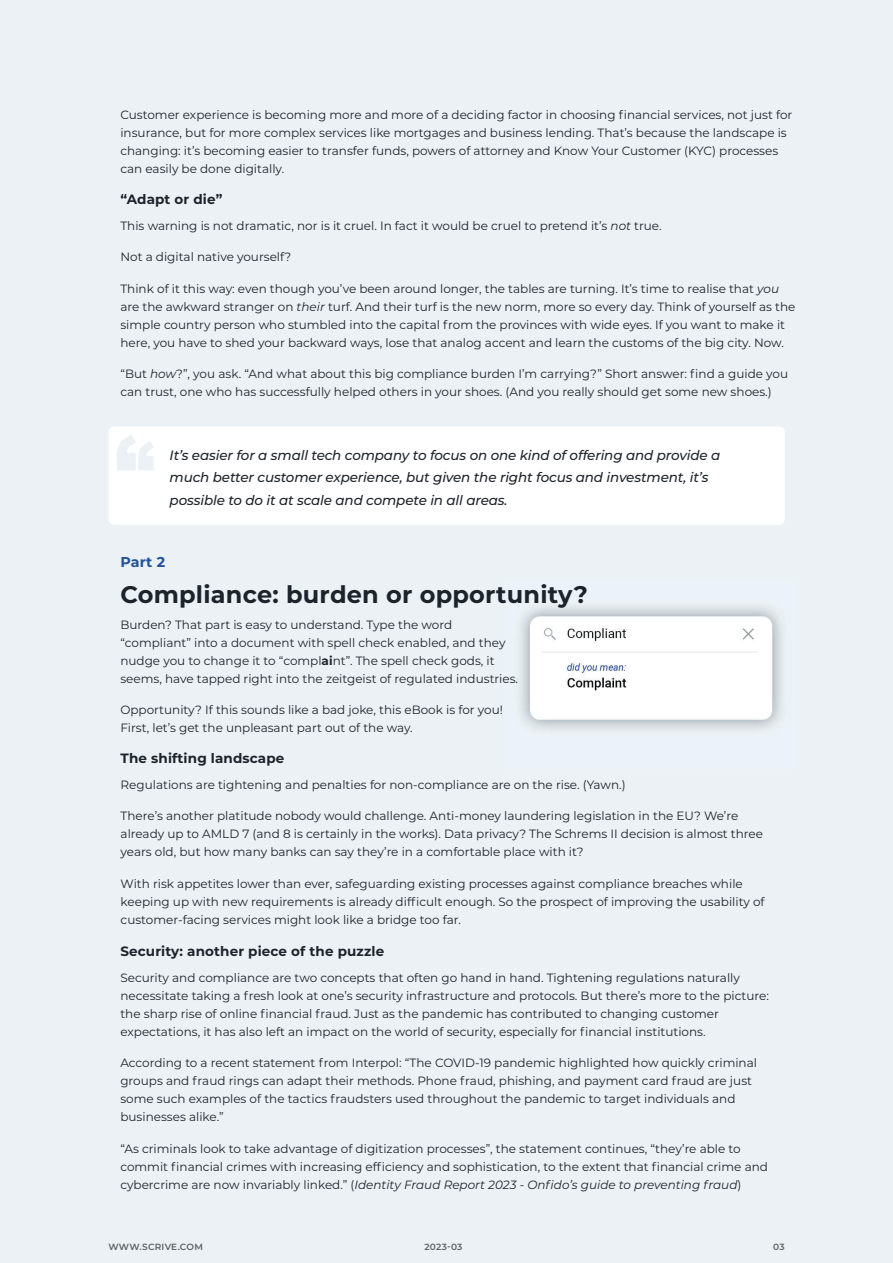
<style>
.page{position:relative;width:893px;height:1263px;background:#ebf1f5}
.page>*{position:absolute;margin:0;border:0;box-sizing:border-box;transform-origin:0 0}
.t1{font:700 24px "Montserrat";letter-spacing:.01em;color:#1d232b}
.t2{font:700 14.25px "Montserrat";color:#1f5299}
.t3{font:italic 500 13.5px/22.5px "Montserrat";letter-spacing:-.01em;color:#1d232b}
.t4{font:700 13.5px "Montserrat";letter-spacing:.01em;color:#1d232b}
.t5{font:12px/18px "Montserrat";color:#1d232b}
.t6{font:600 9px "Montserrat";letter-spacing:.025em;color:#5d6162}
.s1{font-style:italic}
.s2{font-weight:700}
</style>
<div class="page">
<div style="left:108px;top:426px;width:677px;height:99px;background:#fff;border-radius:6px"></div>
<img style="left:520px;top:607px;width:262px;height:122px">
<svg style="left:117px;top:435px;width:37px;height:35px"></svg>
<p class="t5" style="left:120px;top:107px;width:673px">Customer experience is becoming more and more of a deciding factor in choosing financial services, not just for insurance, but for more complex services like mortgages and business lending. That’s because the landscape is changing: it’s becoming easier to transfer funds, powers of attorney and Know Your Customer (KYC) processes can easily be done digitally.</p>
<p class="t4" style="left:120px;top:194px;width:104px">“Adapt or die”</p>
<p class="t5" style="left:120px;top:218px;width:543px">This warning is not dramatic, nor is it cruel. In fact it would be cruel to pretend it’s <span class="s1">not</span> true.</p>
<p class="t5" style="left:120px;top:249px;width:172px">Not a digital native yourself?</p>
<p class="t5" style="left:120px;top:281px;width:677px">Think of it this way: even though you’ve been around longer, the tables are turning. It’s time to realise that <span class="s1">you </span>are the awkward stranger on <span class="s1">their</span> turf. And their turf is the new norm, more so every day. Think of yourself as the simple country person who stumbled into the capital from the provinces with wide eyes. If you want to make it here, you have to shed your backward ways, lose that analog accent and learn the customs of the big city. Now.</p>
<p class="t5" style="left:120px;top:366px;width:669px">“But <span class="s1">how</span>?”, you ask. “And what about this big compliance burden I’m carrying?” Short answer: find a guide you can trust, one who has successfully helped others in your shoes. (And you really should get some new shoes.)</p>
<p class="t3" style="left:170px;top:445px;width:552px">It’s easier for a small tech company to focus on one kind of offering and provide a much better customer experience, but given the right focus and investment, it’s possible to do it at scale and compete in all areas.</p>
<p class="t2" style="left:120px;top:556px;width:46px">Part 2</p>
<h1 class="t1" style="left:120px;top:584px;width:469px">Compliance: burden or opportunity?</h1>
<p class="t5" style="left:120px;top:616px;width:399px">Burden? That part is easy to understand. Type the word “compliant” into a document with spell check enabled, and they nudge you to change it to “compl<span class="s2">ai</span>nt”. The spell check gods, it seems, have tapped right into the zeitgeist of regulated industries.</p>
<p class="t5" style="left:120px;top:702px;width:384px">Opportunity? If this sounds like a bad joke, this eBook is for you!<br>First, let’s get the unpleasant part out of the way.</p>
<p class="t4" style="left:121px;top:753px;width:165px">The shifting landscape</p>
<p class="t5" style="left:121px;top:776px;width:507px">Regulations are tightening and penalties for non-compliance are on the rise. (Yawn.)</p>
<p class="t5" style="left:121px;top:808px;width:644px">There’s another platitude nobody would challenge. Anti-money laundering legislation in the EU? We’re already up to AMLD 7 (and 8 is certainly in the works). Data privacy? The Schrems II decision is almost three years old, but how many banks can say they’re in a comfortable place with it?</p>
<p class="t5" style="left:121px;top:875px;width:646px">With risk appetites lower than ever, safeguarding existing processes against compliance breaches while keeping up with new requirements is already difficult enough. So the prospect of improving the usability of customer-facing services might look like a bridge too far.</p>
<p class="t4" style="left:120px;top:946px;width:265px">Security: another piece of the puzzle</p>
<p class="t5" style="left:120px;top:969px;width:650px">Security and compliance are two concepts that often go hand in hand. Tightening regulations naturally necessitate taking a fresh look at one’s security infrastructure and protocols. But there’s more to the picture: the sharp rise of online financial fraud. Just as the pandemic has contributed to changing customer expectations, it has also left an impact on the world of security, especially for financial institutions.</p>
<p class="t5" style="left:120px;top:1055px;width:638px">According to a recent statement from Interpol: “The COVID-19 pandemic highlighted how quickly criminal groups and fraud rings can adapt their methods. Phone fraud, phishing, and payment card fraud are just some such examples of the tactics fraudsters used throughout the pandemic to target individuals and businesses alike.”</p>
<p class="t5" style="left:120px;top:1140px;width:649px">“As criminals look to take advantage of digitization processes”, the statement continues, “they’re able to commit financial crimes with increasing efficiency and sophistication, to the extent that financial crime and cybercrime are now invariably linked.” (<span class="s1">Identity Fraud Report 2023 - Onfido’s guide to preventing fraud</span>)</p>
<p class="t6" style="left:108px;top:1243px;width:96px">WWW.SCRIVE.COM</p>
<p class="t6" style="left:425px;top:1243px;width:39px">2023-03</p>
<p class="t6" style="left:773px;top:1243px;width:13px">03</p>
</div>
